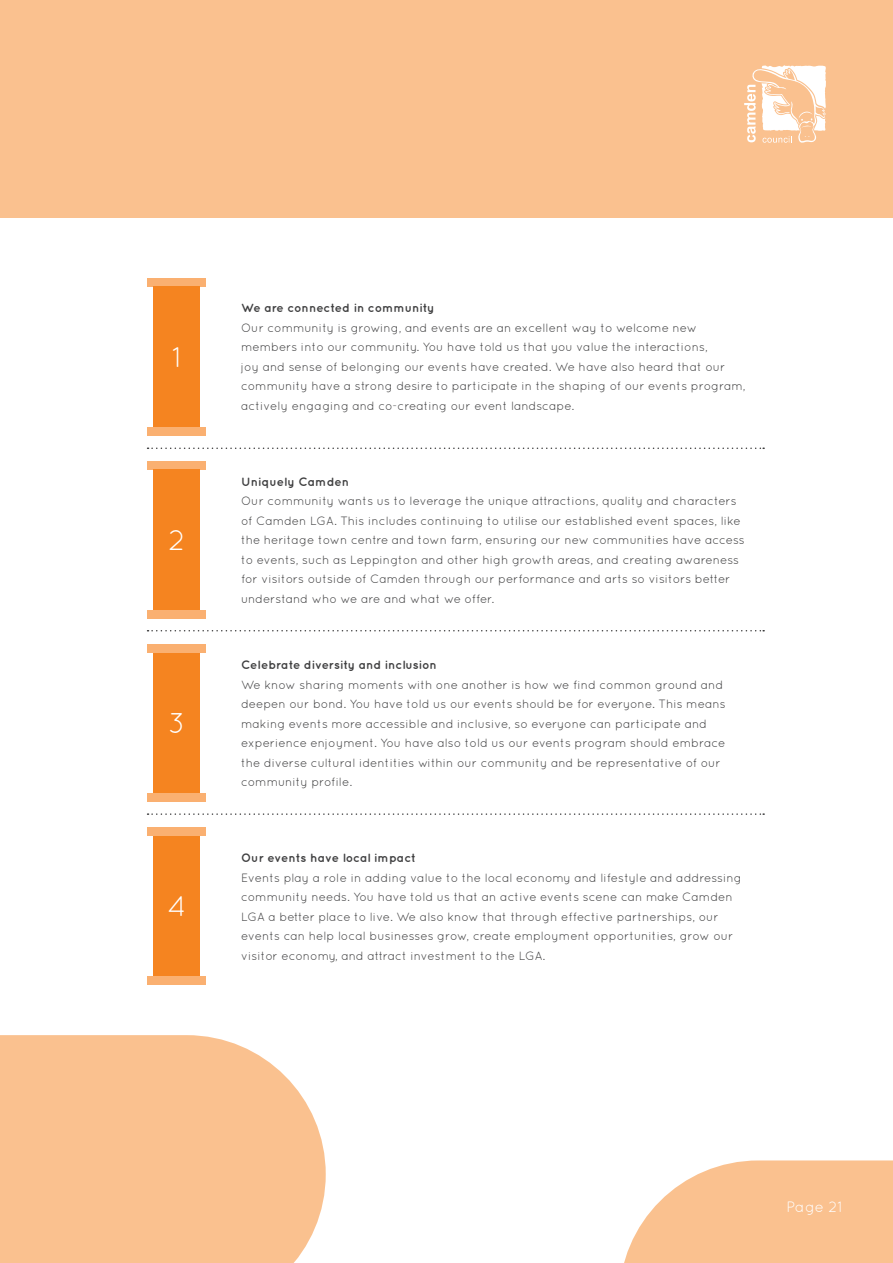
<style>
.page{position:relative;width:893px;height:1263px;background:#fff}
.page>*{position:absolute;margin:0;border:0;box-sizing:border-box;transform-origin:0 0}
.t1{font:28.5px "Quicksand";color:#fff}
.t2{font:15px "Quicksand";color:#fff}
.t3{font:12px/19.5px "Quicksand";color:#3e3e3f}
.t4{font:700 12px "Quicksand";color:#3e3e3f}
</style>
<div class="page">
<svg style="left:0;top:1035px;width:326px;height:228px;background:#fac596"></svg>
<svg style="left:624px;top:1160px;width:269px;height:103px;background:#fac99e"></svg>
<div style="left:0;top:0;width:893px;height:218px;background:#fac18f"></div>
<svg style="left:744px;top:64px;width:82px;height:80px"></svg>
<div style="left:148px;top:278px;width:58px;height:8px;background:#fab071"></div>
<div style="left:154px;top:286px;width:46px;height:141px;background:#f58420"></div>
<div style="left:148px;top:427px;width:58px;height:8px;background:#fab071"></div>
<div style="left:148px;top:461px;width:58px;height:9px;background:#fab071"></div>
<div style="left:154px;top:470px;width:46px;height:140px;background:#f58420"></div>
<div style="left:148px;top:610px;width:58px;height:9px;background:#fab071"></div>
<div style="left:148px;top:644px;width:58px;height:9px;background:#fab071"></div>
<div style="left:154px;top:653px;width:46px;height:140px;background:#f58420"></div>
<div style="left:148px;top:793px;width:58px;height:9px;background:#fab071"></div>
<div style="left:148px;top:827px;width:58px;height:9px;background:#fab071"></div>
<div style="left:154px;top:836px;width:46px;height:140px;background:#f58420"></div>
<div style="left:148px;top:976px;width:58px;height:9px;background:#fab071"></div>
<svg style="left:148px;top:447px;width:616px;height:2px"></svg>
<svg style="left:148px;top:630px;width:616px;height:1px"></svg>
<svg style="left:148px;top:813px;width:616px;height:2px"></svg>
<p class="t1" style="left:172px;top:340px;width:11px">1</p>
<p class="t1" style="left:169px;top:523px;width:18px">2</p>
<p class="t1" style="left:168px;top:707px;width:19px">3</p>
<p class="t1" style="left:167px;top:890px;width:20px">4</p>
<p class="t4" style="left:241px;top:301px;width:195px">We are connected in community</p>
<p class="t3" style="left:241px;top:318px;width:506px">Our community is growing, and events are an excellent way to welcome new members into our community. You have told us that you value the interactions,<br>joy and sense of belonging our events have created. We have also heard that our community have a strong desire to participate in the shaping of our events program, actively engaging and co-creating our event landscape.</p>
<p class="t4" style="left:241px;top:474px;width:109px">Uniquely Camden</p>
<p class="t3" style="left:241px;top:491px;width:505px">Our community wants us to leverage the unique attractions, quality and characters of Camden LGA. This includes continuing to utilise our established event spaces, like the heritage town centre and town farm, ensuring our new communities have access to events, such as Leppington and other high growth areas, and creating awareness for visitors outside of Camden through our performance and arts so visitors better understand who we are and what we offer.</p>
<p class="t4" style="left:241px;top:658px;width:197px">Celebrate diversity and inclusion</p>
<p class="t3" style="left:241px;top:674px;width:486px">We know sharing moments with one another is how we find common ground and deepen our bond. You have told us our events should be for everyone. This means making events more accessible and inclusive, so everyone can participate and experience enjoyment. You have also told us our events program should embrace the diverse cultural identities within our community and be representative of our community profile.</p>
<p class="t4" style="left:241px;top:851px;width:176px">Our events have local impact</p>
<p class="t3" style="left:241px;top:867px;width:502px">Events play a role in adding value to the local economy and lifestyle and addressing community needs. You have told us that an active events scene can make Camden LGA a better place to live. We also know that through effective partnerships, our events can help local businesses grow, create employment opportunities, grow our visitor economy, and attract investment to the LGA.</p>
<p class="t2" style="left:786px;top:1198px;width:57px">Page 21</p>
</div>
